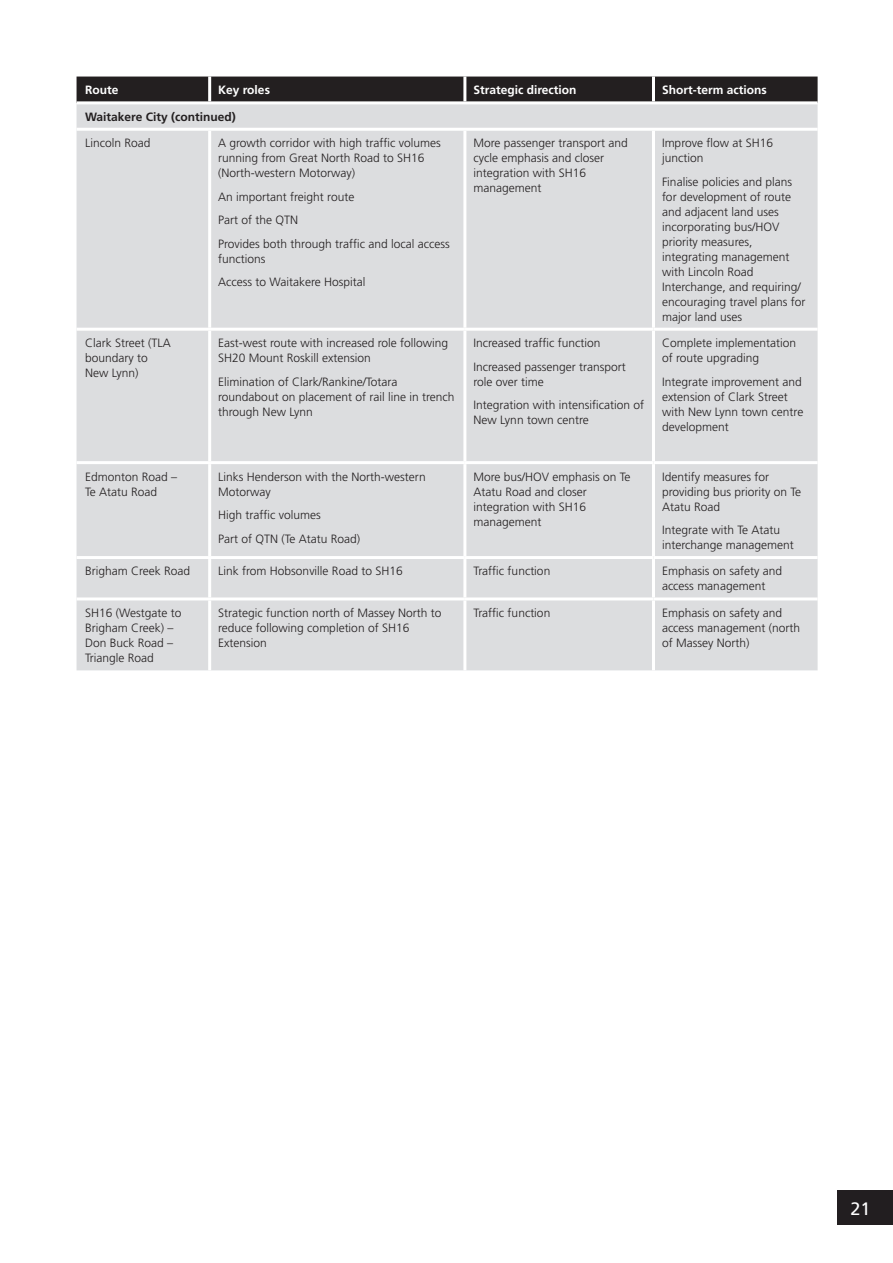
<style>
.page{position:relative;width:893px;height:1263px;background:#fff}
.page>*{position:absolute;margin:0;border:0;box-sizing:border-box;transform-origin:0 0}
.t1{font:18px "Frutiger";color:#fff}
.t2{font:300 12px/15px "Frutiger";color:#231f20}
.t3{font:700 12px "Frutiger";color:#fff}
.t4{font:700 12px "Frutiger";color:#231f20}
</style>
<div class="page">
<div style="left:838px;top:1191px;width:55px;height:34px;background:#221e20"></div>
<div style="left:77px;top:77px;width:741px;height:24px;background:#231f20"></div>
<div style="left:77px;top:104px;width:741px;height:566px;background:#dcdddf"></div>
<hr style="left:77px;top:128px;width:741px;height:3px;background:#fff">
<hr style="left:208px;top:77px;width:3px;height:24px;background:#fff">
<hr style="left:463px;top:77px;width:3px;height:24px;background:#fff">
<hr style="left:652px;top:77px;width:3px;height:24px;background:#fff">
<hr style="left:208px;top:131px;width:3px;height:197px;background:#fff">
<hr style="left:463px;top:131px;width:3px;height:197px;background:#fff">
<hr style="left:652px;top:131px;width:3px;height:197px;background:#fff">
<hr style="left:77px;top:328px;width:388px;height:3px;background:#fff">
<hr style="left:208px;top:331px;width:3px;height:130px;background:#fff">
<hr style="left:465px;top:328px;width:188px;height:3px;background:#fff">
<hr style="left:463px;top:331px;width:3px;height:130px;background:#fff">
<hr style="left:653px;top:328px;width:165px;height:3px;background:#fff">
<hr style="left:652px;top:331px;width:3px;height:130px;background:#fff">
<hr style="left:77px;top:461px;width:388px;height:3px;background:#fff">
<hr style="left:208px;top:464px;width:3px;height:92px;background:#fff">
<hr style="left:465px;top:461px;width:188px;height:3px;background:#fff">
<hr style="left:463px;top:464px;width:3px;height:92px;background:#fff">
<hr style="left:653px;top:461px;width:165px;height:3px;background:#fff">
<hr style="left:652px;top:464px;width:3px;height:92px;background:#fff">
<hr style="left:77px;top:556px;width:388px;height:3px;background:#fff">
<hr style="left:208px;top:559px;width:3px;height:38px;background:#fff">
<hr style="left:465px;top:556px;width:188px;height:3px;background:#fff">
<hr style="left:463px;top:559px;width:3px;height:38px;background:#fff">
<hr style="left:653px;top:556px;width:165px;height:3px;background:#fff">
<hr style="left:652px;top:559px;width:3px;height:38px;background:#fff">
<hr style="left:77px;top:597px;width:388px;height:3px;background:#fff">
<hr style="left:208px;top:600px;width:3px;height:70px;background:#fff">
<hr style="left:465px;top:597px;width:188px;height:3px;background:#fff">
<hr style="left:463px;top:600px;width:3px;height:70px;background:#fff">
<hr style="left:653px;top:597px;width:165px;height:3px;background:#fff">
<hr style="left:652px;top:600px;width:3px;height:70px;background:#fff">
<p class="t3" style="left:85px;top:85px;width:35px">Route</p>
<p class="t3" style="left:218px;top:85px;width:53px">Key roles</p>
<p class="t3" style="left:473px;top:85px;width:105px">Strategic direction</p>
<p class="t3" style="left:662px;top:85px;width:106px">Short-term actions</p>
<p class="t4" style="left:85px;top:112px;width:152px">Waitakere City (continued)</p>
<p class="t2" style="left:85px;top:136px;width:67px">Lincoln Road</p>
<p class="t2" style="left:218px;top:136px;width:224px">A growth corridor with high traffic volumes running from Great North Road to SH16 (North-western Motorway)</p>
<p class="t2" style="left:218px;top:186px;width:233px;line-height:23.5px">An important freight route<br>Part of the QTN<br>Provides both through traffic and local access</p>
<p class="t2" style="left:218px;top:248px;width:149px;line-height:23.5px">functions<br>Access to Waitakere Hospital</p>
<p class="t2" style="left:473px;top:136px;width:156px">More passenger transport and cycle emphasis and closer integration with SH16 management</p>
<p class="t2" style="left:662px;top:136px;width:113px">Improve flow at SH16 junction</p>
<p class="t2" style="left:662px;top:175px;width:145px">Finalise policies and plans for development of route and adjacent land uses incorporating bus/HOV priority measures, integrating management with Lincoln Road<br>Interchange, and requiring/ encouraging travel plans for major land uses</p>
<p class="t2" style="left:85px;top:336px;width:87px">Clark Street (TLA boundary to<br>New Lynn)</p>
<p class="t2" style="left:218px;top:336px;width:232px">East-west route with increased role following<br>SH20 Mount Roskill extension</p>
<p class="t2" style="left:218px;top:375px;width:238px">Elimination of Clark/Rankine/Totara roundabout on placement of rail line in trench through New Lynn</p>
<p class="t2" style="left:85px;top:470px;width:94px">Edmonton Road –<br>Te Atatu Road</p>
<p class="t2" style="left:218px;top:470px;width:209px">Links Henderson with the North-western<br>Motorway</p>
<p class="t2" style="left:218px;top:504px;width:144px;line-height:23.5px">High traffic volumes<br>Part of QTN (Te Atatu Road)</p>
<p class="t2" style="left:473px;top:332px;width:154px;line-height:23.5px">Increased traffic function<br>Increased passenger transport</p>
<p class="t2" style="left:473px;top:371px;width:172px;line-height:23.5px">role over time<br>Integration with intensification of</p>
<p class="t2" style="left:473px;top:413px;width:117px">New Lynn town centre</p>
<p class="t2" style="left:662px;top:336px;width:136px">Complete implementation of route upgrading</p>
<p class="t2" style="left:662px;top:375px;width:143px">Integrate improvement and extension of Clark Street with New Lynn town centre development</p>
<p class="t2" style="left:473px;top:470px;width:159px">More bus/HOV emphasis on Te<br>Atatu Road and closer integration with SH16 management</p>
<p class="t2" style="left:662px;top:470px;width:141px">Identify measures for providing bus priority on Te<br>Atatu Road</p>
<p class="t2" style="left:662px;top:523px;width:133px">Integrate with Te Atatu interchange management</p>
<p class="t2" style="left:85px;top:565px;width:107px">Brigham Creek Road</p>
<p class="t2" style="left:218px;top:565px;width:186px">Link from Hobsonville Road to SH16</p>
<p class="t2" style="left:473px;top:565px;width:78px">Traffic function</p>
<p class="t2" style="left:662px;top:565px;width:122px">Emphasis on safety and access management</p>
<p class="t2" style="left:85px;top:606px;width:98px">SH16 (Westgate to<br>Brigham Creek) –<br>Don Buck Road –<br>Triangle Road</p>
<p class="t2" style="left:218px;top:606px;width:225px">Strategic function north of Massey North to reduce following completion of SH16<br>Extension</p>
<p class="t2" style="left:473px;top:606px;width:78px">Traffic function</p>
<p class="t2" style="left:662px;top:606px;width:140px">Emphasis on safety and access management (north of Massey North)</p>
<h1 class="t1" style="left:850px;top:1201px;width:22px">21</h1>
</div>
